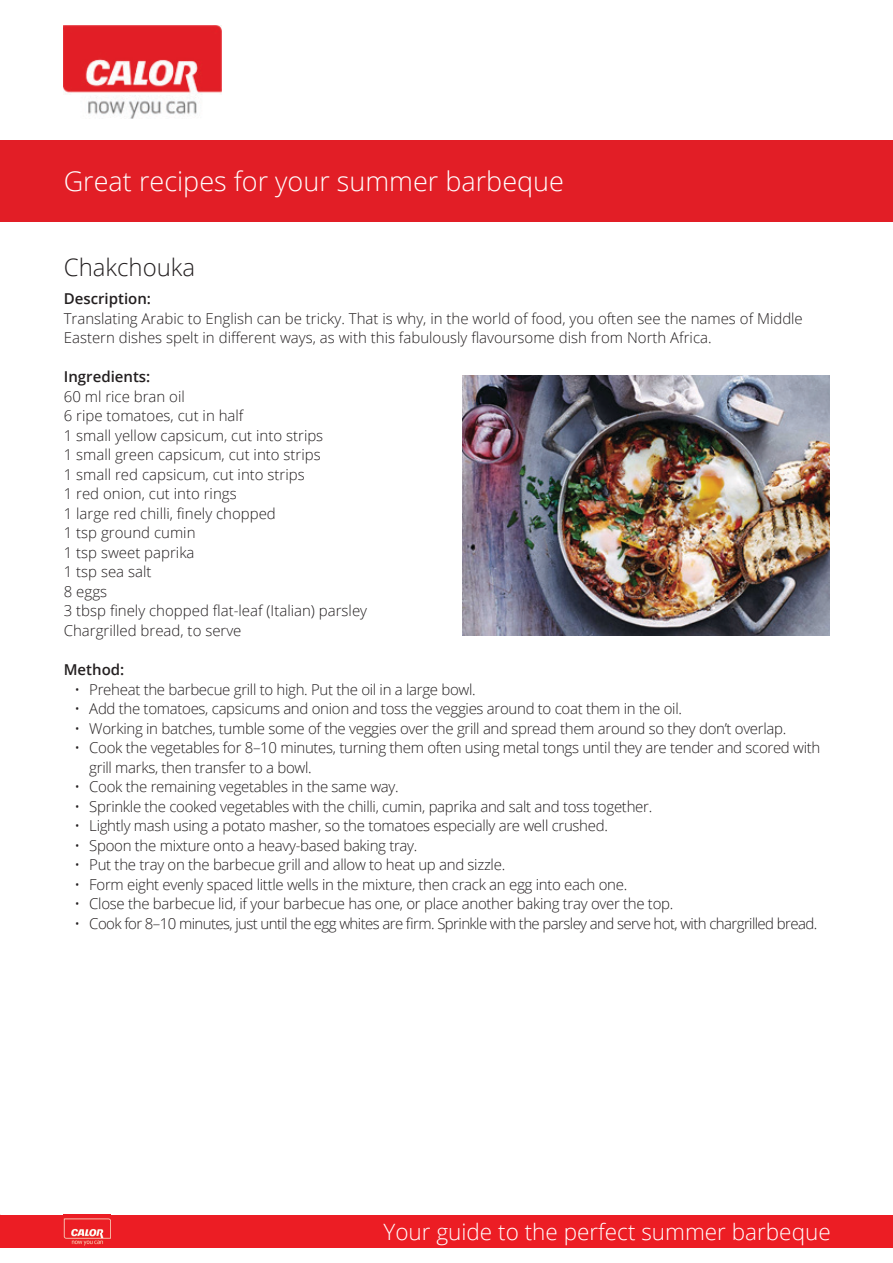
<style>
.page{position:relative;width:893px;height:1263px;background:#fff}
.page>*{position:absolute;margin:0;border:0;box-sizing:border-box;transform-origin:0 0}
.t1{font:300 27px "Open Sans";color:#fff}
.t2{font:300 24px "Open Sans";color:#231f20}
.t3{font:300 22.5px "Open Sans";color:#fff}
.t4{font:300 15px/19.5px "Open Sans";letter-spacing:-.02em;color:#231f20}
.t5{font:300 15px/19.5px "Open Sans";color:#231f20}
.t6{font:300 15px "Open Sans";letter-spacing:-.04em;color:#231f20}
.t7{font:600 15px "Open Sans";color:#231f20}
</style>
<div class="page">
<div style="left:0;top:141px;width:893px;height:81px;background:#e21e26"></div>
<img style="left:64px;top:25px;width:157px;height:93px">
<img style="left:463px;top:376px;width:366px;height:260px">
<div style="left:0;top:1215px;width:893px;height:32px;background:#ec1d24"></div>
<img style="left:64px;top:1218px;width:47px;height:28px">
<p class="t1" style="left:64px;top:163px;width:502px">Great recipes for your summer barbeque</p>
<p class="t2" style="left:64px;top:251px;width:133px">Chakchouka</p>
<p class="t7" style="left:64px;top:289px;width:89px">Description:</p>
<p class="t5" style="left:64px;top:308px;width:741px">Translating Arabic to English can be tricky. That is why, in the world of food, you often see the names of Middle<br>Eastern dishes spelt in different ways, as with this fabulously flavoursome dish from North Africa.</p>
<p class="t7" style="left:64px;top:367px;width:88px">Ingredients:</p>
<p class="t5" style="left:64px;top:386px;width:123px">60 ml rice bran oil</p>
<p class="t5" style="left:64px;top:406px;width:181px">6 ripe tomatoes, cut in half</p>
<p class="t5" style="left:64px;top:425px;width:261px">1 small yellow capsicum, cut into strips</p>
<p class="t5" style="left:64px;top:445px;width:258px">1 small green capsicum, cut into strips</p>
<p class="t5" style="left:64px;top:464px;width:242px">1 small red capsicum, cut into strips</p>
<p class="t5" style="left:64px;top:484px;width:174px">1 red onion, cut into rings</p>
<p class="t5" style="left:64px;top:503px;width:214px">1 large red chilli, finely chopped</p>
<p class="t5" style="left:64px;top:523px;width:133px">1 tsp ground cumin</p>
<p class="t5" style="left:64px;top:542px;width:132px">1 tsp sweet paprika</p>
<p class="t5" style="left:64px;top:562px;width:89px">1 tsp sea salt</p>
<p class="t4" style="left:64px;top:581px;width:45px">8 eggs</p>
<p class="t5" style="left:64px;top:601px;width:305px">3 tbsp finely chopped flat-leaf (Italian) parsley</p>
<p class="t5" style="left:64px;top:620px;width:179px">Chargrilled bread, to serve</p>
<p class="t7" style="left:64px;top:659px;width:62px">Method:</p>
<p class="t4" style="left:74px;top:679px;width:403px">• Preheat the barbecue grill to high. Put the oil in a large bowl.</p>
<p class="t4" style="left:74px;top:698px;width:609px">• Add the tomatoes, capsicums and onion and toss the veggies around to coat them in the oil.</p>
<p class="t4" style="left:74px;top:718px;width:713px">• Working in batches, tumble some of the veggies over the grill and spread them around so they don’t overlap.</p>
<p class="t4" style="left:89px;top:737px;width:733px;text-indent:-15px">• Cook the vegetables for 8–10 minutes, turning them often using metal tongs until they are tender and scored with grill marks, then transfer to a bowl.</p>
<p class="t4" style="left:74px;top:776px;width:326px">• Cook the remaining vegetables in the same way.</p>
<p class="t4" style="left:74px;top:796px;width:579px">• Sprinkle the cooked vegetables with the chilli, cumin, paprika and salt and toss together.</p>
<p class="t4" style="left:74px;top:815px;width:535px">• Lightly mash using a potato masher, so the tomatoes especially are well crushed.</p>
<p class="t4" style="left:74px;top:835px;width:345px">• Spoon the mixture onto a heavy-based baking tray.</p>
<p class="t4" style="left:74px;top:854px;width:432px">• Put the tray on the barbecue grill and allow to heat up and sizzle.</p>
<p class="t4" style="left:74px;top:874px;width:554px">• Form eight evenly spaced little wells in the mixture, then crack an egg into each one.</p>
<p class="t4" style="left:74px;top:893px;width:600px">• Close the barbecue lid, if your barbecue has one, or place another baking tray over the top.</p>
<p class="t6" style="left:74px;top:913px;width:744px">• Cook for 8–10 minutes, just until the egg whites are firm. Sprinkle with the parsley and serve hot, with chargrilled bread.</p>
<p class="t3" style="left:383px;top:1216px;width:449px">Your guide to the perfect summer barbeque</p>
</div>
